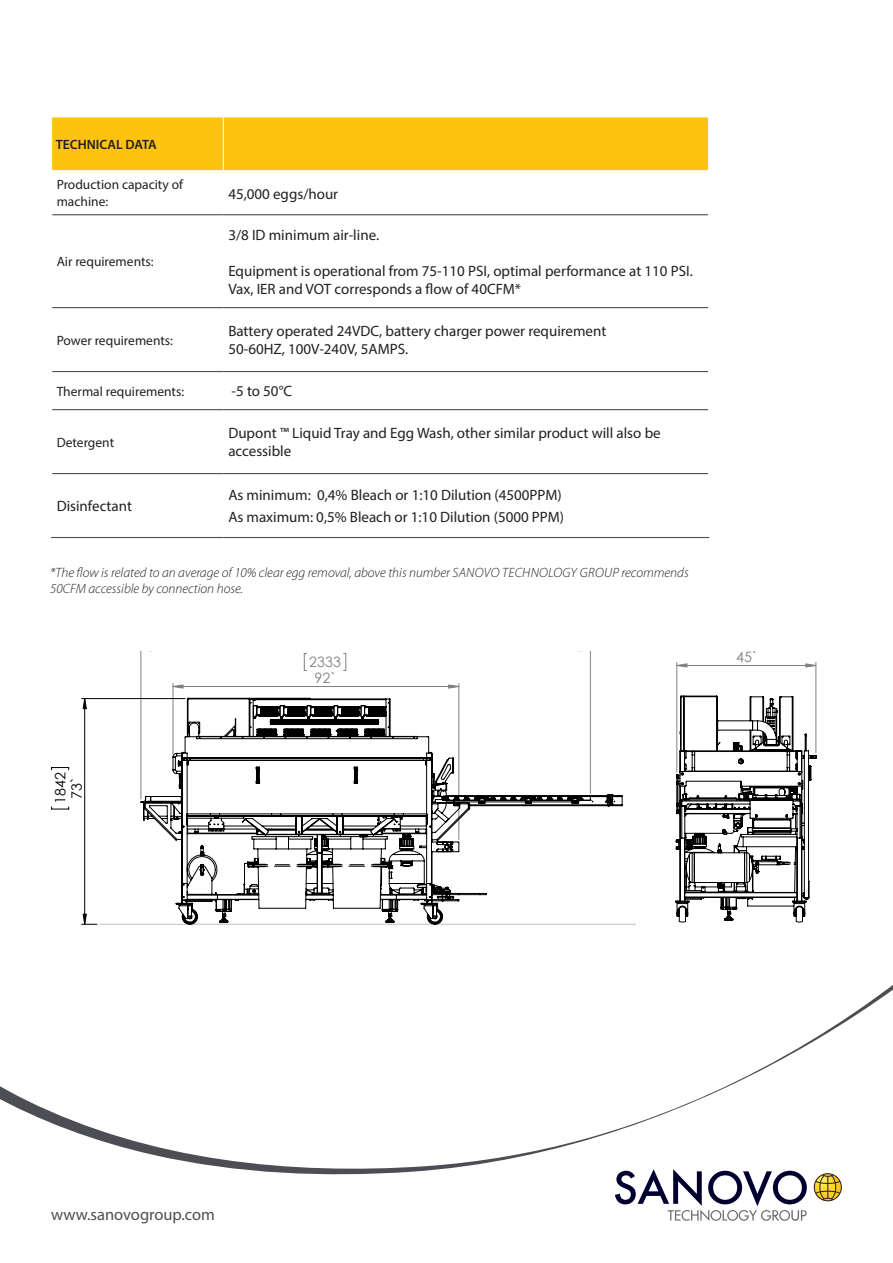
<style>
.page{position:relative;width:893px;height:1263px;background:#fff}
.page>*{position:absolute;margin:0;border:0;box-sizing:border-box;transform-origin:0 0}
.t1{font:16.5px "Myriad Pro";color:#4d4e53}
.t2{font:15px/18px "Myriad Pro";color:#231f20}
.t3{font:14.25px/16px "Century Gothic";color:#000;text-align:center}
.t4{font:14.25px/16px "Century Gothic";color:#808080;text-align:center}
.t5{font:italic 300 13.5px/16.2px "Myriad Pro";color:#231f20}
.t6{font:13.5px/17.7px "Myriad Pro";color:#231f20}
.t7{font:600 13.5px "Myriad Pro";color:#231f20}
</style>
<div class="page">
<svg style="left:0;top:923px;width:893px;height:252px"></svg>
<svg style="left:814px;top:1173px;width:28px;height:29px"></svg>
<div style="left:52px;top:117px;width:656px;height:53px;background:#fec210"></div>
<hr style="left:52px;top:214px;width:171px;height:1px;background:#4d4e53">
<hr style="left:223px;top:214px;width:485px;height:1px;background:#4d4e53">
<hr style="left:223px;top:117px;width:1px;height:53px;background:#fff">
<hr style="left:52px;top:307px;width:171px;height:1px;background:#4d4e53">
<hr style="left:223px;top:307px;width:485px;height:1px;background:#4d4e53">
<hr style="left:52px;top:371px;width:171px;height:1px;background:#4d4e53">
<hr style="left:223px;top:371px;width:485px;height:1px;background:#4d4e53">
<hr style="left:52px;top:409px;width:171px;height:1px;background:#4d4e53">
<hr style="left:223px;top:409px;width:485px;height:1px;background:#4d4e53">
<hr style="left:52px;top:473px;width:171px;height:1px;background:#4d4e53">
<hr style="left:223px;top:473px;width:485px;height:1px;background:#4d4e53">
<hr style="left:51px;top:537px;width:172px;height:1px;background:#4d4e53">
<hr style="left:223px;top:537px;width:486px;height:1px;background:#4d4e53">
<hr style="left:590px;top:651px;width:1px;height:142px;background:#808080">
<hr style="left:141px;top:651px;width:1px;height:148px;background:#808080">
<hr style="left:173px;top:683px;width:1px;height:71px;background:#808080">
<hr style="left:459px;top:683px;width:1px;height:156px;background:#808080">
<hr style="left:731px;top:664px;width:1px;height:110px;background:#808080">
<hr style="left:870px;top:664px;width:1px;height:91px;background:#808080">
<svg style="left:51px;top:807px;width:18px;height:3px"></svg>
<svg style="left:51px;top:767px;width:18px;height:3px"></svg>
<hr style="left:82px;top:698px;width:103px;height:1px;background:#000">
<hr style="left:100px;top:924px;width:90px;height:1px;background:#c0c0c0">
<hr style="left:190px;top:924px;width:446px;height:1px;background:#c0c0c0">
<hr style="left:39px;top:651px;width:602px;height:1px;background:#c0c0c0">
<hr style="left:39px;top:1262px;width:602px;height:1px;background:#c0c0c0">
<hr style="left:39px;top:651px;width:1px;height:327px;background:#c0c0c0">
<svg style="left:140px;top:651px;width:501px;height:38px"></svg>
<svg style="left:82px;top:698px;width:15px;height:227px"></svg>
<svg style="left:140px;top:697px;width:483px;height:228px"></svg>
<hr style="left:676px;top:662px;width:1px;height:110px;background:#808080">
<hr style="left:816px;top:662px;width:1px;height:91px;background:#808080">
<svg style="left:615px;top:1167px;width:192px;height:54px"></svg>
<hr style="left:659px;top:651px;width:196px;height:1px;background:#c0c0c0">
<hr style="left:892px;top:651px;width:1px;height:327px;background:#c0c0c0">
<hr style="left:659px;top:651px;width:1px;height:327px;background:#c0c0c0">
<hr style="left:659px;top:1262px;width:196px;height:1px;background:#c0c0c0">
<svg style="left:659px;top:651px;width:165px;height:35px"></svg>
<svg style="left:675px;top:695px;width:142px;height:228px"></svg>
<p class="t7" style="left:56px;top:136px;width:103px">TECHNICAL DATA</p>
<p class="t6" style="left:57px;top:175px;width:128px">Production capacity of machine:</p>
<p class="t2" style="left:228px;top:185px;width:111px">45,000 eggs/hour</p>
<p class="t6" style="left:57px;top:253px;width:99px">Air requirements:</p>
<p class="t2" style="left:228px;top:226px;width:152px">3/8 ID minimum air-line.</p>
<p class="t2" style="left:228px;top:262px;width:466px">Equipment is operational from 75-110 PSI, optimal performance at 110 PSI.</p>
<p class="t2" style="left:228px;top:280px;width:294px">Vax, IER and VOT corresponds a flow of 40CFM*</p>
<p class="t6" style="left:57px;top:331px;width:118px">Power requirements:</p>
<p class="t2" style="left:228px;top:322px;width:380px">Battery operated 24VDC, battery charger power requirement<br>50-60HZ, 100V-240V, 5AMPS.</p>
<p class="t6" style="left:57px;top:382px;width:129px">Thermal requirements:</p>
<p class="t2" style="left:232px;top:382px;width:62px">-5 to 50°C</p>
<p class="t6" style="left:57px;top:433px;width:59px">Detergent</p>
<p class="t2" style="left:228px;top:424px;width:434px">Dupont ™ Liquid Tray and Egg Wash, other similar product will also be accessible</p>
<p class="t2" style="left:57px;top:497px;width:77px">Disinfectant</p>
<p class="t2" style="left:228px;top:486px;width:335px">As minimum: 0,4% Bleach or 1:10 Dilution (4500PPM)</p>
<p class="t2" style="left:228px;top:508px;width:337px">As maximum: 0,5% Bleach or 1:10 Dilution (5000 PPM)</p>
<p class="t5" style="left:50px;top:565px;width:640px">*The flow is related to an average of 10% clear egg removal, above this number SANOVO TECHNOLOGY GROUP recommends<br>50CFM accessible by connection hose.</p>
<p class="t3" style="left:131px;top:573px;width:9px">6</p>
<p class="t3" style="left:284px;top:573px;width:9px">5</p>
<p class="t3" style="left:437px;top:573px;width:9px">4</p>
<p class="t3" style="left:590px;top:573px;width:9px">3</p>
<p class="t3" style="left:185px;top:576px;width:9px">6</p>
<p class="t3" style="left:52px;top:804px;width:33px;rotate:-90deg">1842<br>73`</p>
<p class="t4" style="left:309px;top:654px;width:33px">2333<br>92`</p>
<p class="t4" style="left:736px;top:649px;width:23px">45`</p>
<p class="t1" style="left:51px;top:1204px;width:166px">www.sanovogroup.com</p>
</div>
